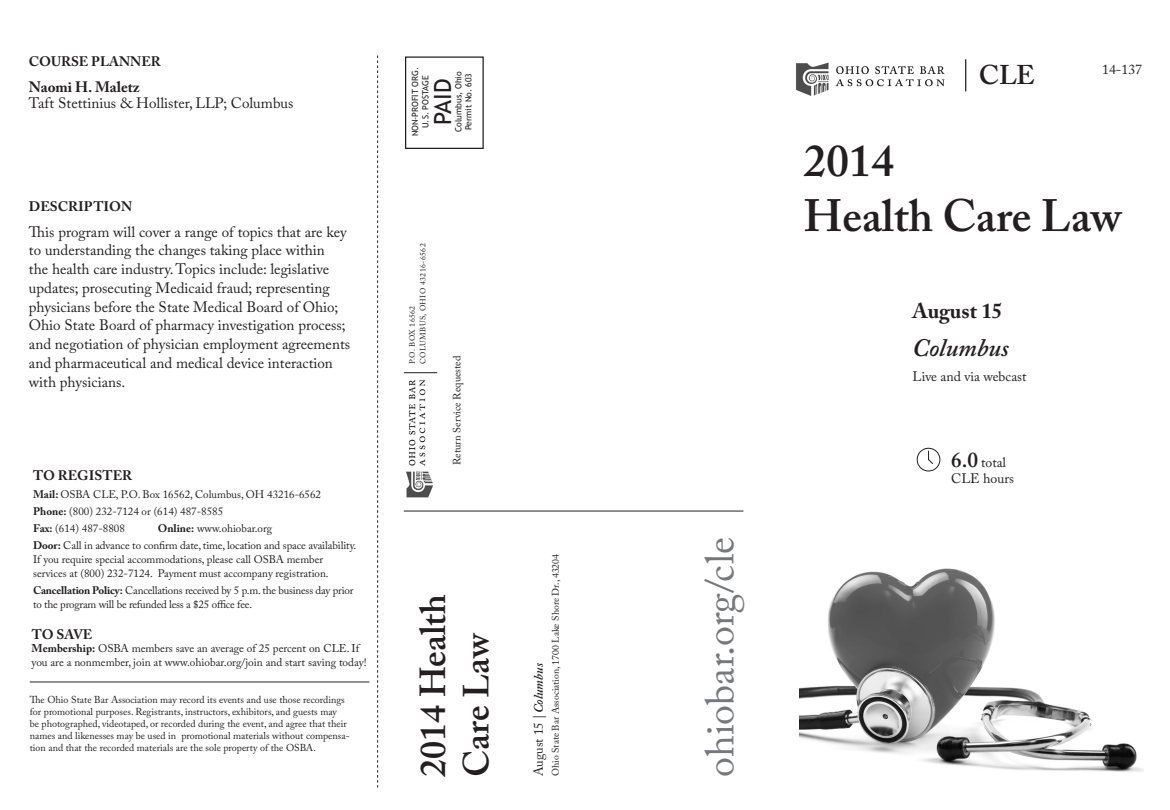
<style>
.page{position:relative;width:1170px;height:810px;background:#fff}
.page>*{position:absolute;margin:0;border:0;box-sizing:border-box;transform-origin:0 0}
.address{font:600 45px "Adobe Caslon Pro";color:#231f20}
.address-2{font:40px "Adobe Caslon Pro";color:#76787b}
.address-3{font:600 36px/43.5px "Adobe Caslon Pro";color:#231f20}
.address-4{font:600 27px "Adobe Caslon Pro";color:#231f20}
.address-5{font:italic 600 25px "Adobe Caslon Pro";color:#231f20}
.t1{font:23.75px "Trebuchet MS";color:#231f20}
.address-6{font:700 21.25px "Adobe Caslon Pro";color:#231f20}
.t2{font:15px/18.8px "Adobe Caslon Pro";color:#231f20}
.address-7{font:700 13.75px "Adobe Caslon Pro";color:#231f20}
.address-8{font:13.75px "Adobe Caslon Pro";color:#231f20}
.address-9{font:italic 600 12.88px "Adobe Caslon Pro";color:#231f20}
.t3{font:11.25px/13.8px "Adobe Caslon Pro";color:#231f20}
.t4{font:11px/13.8px "Adobe Caslon Pro";color:#231f20}
.t5{font:11px/13.8px "Adobe Caslon Pro";letter-spacing:-.02em;color:#231f20}
.Address{font:10.5px "Adobe Caslon Pro";color:#231f20}
.t6{font:10px/12px "Adobe Caslon Pro";color:#231f20}
.Address-2{font:9.75px "Adobe Caslon Pro";color:#231f20}
.t7{font:8.62px "Trebuchet MS";color:#231f20}
.Address-3{font:7.75px "Adobe Caslon Pro";letter-spacing:.05em;color:#231f20}
.s1{font-weight:700}
.s2{font-weight:400;font-style:normal}
.s3{font-weight:600;font-size:21.25px}
</style>
<div class="page">
<svg style="left:377px;top:56px;width:1px;height:732px"></svg>
<div style="left:405px;top:56px;width:79px;height:93px;border:1px solid #231f20"></div>
<hr style="left:404px;top:511px;width:339px;height:1px;background:#231f20">
<hr style="left:30px;top:682px;width:339px;height:1px;background:#231f20">
<img style="left:406px;top:379px;width:27px;height:119px">
<hr style="left:404px;top:372px;width:33px;height:1px;background:#231f20">
<div style="left:917px;top:448px;width:23px;height:23px;border:1px solid #231f20;border-radius:50%"></div>
<svg style="left:928px;top:450px;width:6px;height:14px"></svg>
<img style="left:796px;top:62px;width:149px;height:34px">
<hr style="left:965px;top:59px;width:1px;height:32px;background:#231f20">
<img style="left:799px;top:568px;width:345px;height:204px">
<p class="address-7" style="left:29px;top:54px;width:133px">COURSE PLANNER</p>
<p class="t2" style="left:29px;top:78px;width:266px;line-height:16.2px"><span class="s1">Naomi H. Maletz<br></span>Taft Stettinius &amp; Hollister, LLP; Columbus</p>
<p class="address-7" style="left:29px;top:199px;width:105px">DESCRIPTION</p>
<p class="t2" style="left:29px;top:222px;width:323px">This program will cover a range of topics that are key to understanding the changes taking place within<br>the health care industry. Topics include: legislative updates; prosecuting Medicaid fraud; representing physicians before the State Medical Board of Ohio; Ohio State Board of pharmacy investigation process; and negotiation of physician employment agreements and pharmaceutical and medical device interaction with physicians.</p>
<p class="address-7" style="left:33px;top:467px;width:101px">TO REGISTER</p>
<p class="t4" style="left:33px;top:487px;width:290px"><span class="s1">Mail:</span> OSBA CLE, P.O. Box 16562, Columbus, OH 43216-6562</p>
<p class="t4" style="left:33px;top:504px;width:192px"><span class="s1">Phone:</span> (800) 232-7124 or (614) 487-8585</p>
<p class="t4" style="left:33px;top:521px;width:93px"><span class="s1">Fax:</span> (614) 487-8808</p>
<p class="t4" style="left:158px;top:521px;width:116px"><span class="s1">Online:</span> www.ohiobar.org</p>
<p class="t4" style="left:33px;top:539px;width:325px"><span class="s1">Door:</span> Call in advance to confirm date, time, location and space availability.</p>
<p class="t4" style="left:33px;top:552px;width:297px">If you require special accommodations, please call OSBA member services at (800) 232-7124. Payment must accompany registration.</p>
<p class="t5" style="left:33px;top:583px;width:322px"><span class="s1">Cancellation Policy:</span> Cancellations received by 5 p.m. the business day prior to the program will be refunded less a $25 office fee.</p>
<p class="t3" style="left:32px;top:642px;width:337px"><span class="s1">Membership:</span> OSBA members save an average of 25 percent on CLE. If you are a nonmember, join at www.ohiobar.org/join and start saving today!</p>
<p class="address-7" style="left:32px;top:626px;width:62px">TO SAVE</p>
<p class="t6" style="left:30px;top:694px;width:321px">The Ohio State Bar Association may record its events and use those recordings for promotional purposes. Registrants, instructors, exhibitors, and guests may<br>be photographed, videotaped, or recorded during the event, and agree that their names and likenesses may be used in promotional materials without compensa&shy;tion and that the recorded materials are the sole property of the OSBA.</p>
<p class="t7" style="left:410px;top:136px;width:71px;rotate:-90deg">NON-PROFIT ORG.</p>
<p class="t7" style="left:420px;top:128px;width:54px;rotate:-90deg">U.S. POSTAGE</p>
<p class="t1" style="left:429px;top:125px;width:47px;rotate:-90deg">PAID</p>
<p class="t7" style="left:453px;top:132px;width:62px;rotate:-90deg">Columbus, Ohio</p>
<p class="t7" style="left:464px;top:130px;width:59px;rotate:-90deg">Permit No. 603</p>
<p class="Address-3" style="left:418px;top:364px;width:122px;rotate:-90deg">COLUMBUS, OHIO 43216-6562</p>
<p class="Address-3" style="left:408px;top:364px;width:60px;rotate:-90deg">P.O. BOX 16562</p>
<p class="Address" style="left:451px;top:465px;width:111px;rotate:-90deg">Return Service Requested</p>
<p class="address-3" style="left:411px;top:777px;width:184px;rotate:-90deg">2014 Health<br>Care Law</p>
<p class="Address-2" style="left:550px;top:776px;width:223px;rotate:-90deg">Ohio State Bar Association, 1700 Lake Shore Dr., 43204</p>
<p class="address-9" style="left:531px;top:776px;width:114px;rotate:-90deg"><span class="s2">August 15</span> | Columbus</p>
<p class="address-2" style="left:696px;top:777px;width:241px;rotate:-90deg">ohiobar.org/cle</p>
<p class="address-4" style="left:979px;top:59px;width:57px">CLE</p>
<p class="address-8" style="left:1102px;top:61px;width:41px">14-137</p>
<p class="address" style="left:804px;top:134px;width:91px">2014</p>
<p class="address" style="left:804px;top:189px;width:319px">Health Care Law</p>
<p class="address-6" style="left:913px;top:298px;width:91px">August 15</p>
<p class="address-5" style="left:913px;top:333px;width:98px">Columbus</p>
<p class="address-8" style="left:913px;top:369px;width:115px">Live and via webcast</p>
<p class="address-8" style="left:951px;top:454px;width:56px"><span class="s3">6.0</span> total</p>
<p class="address-8" style="left:951px;top:470px;width:64px">CLE hours</p>
</div>
